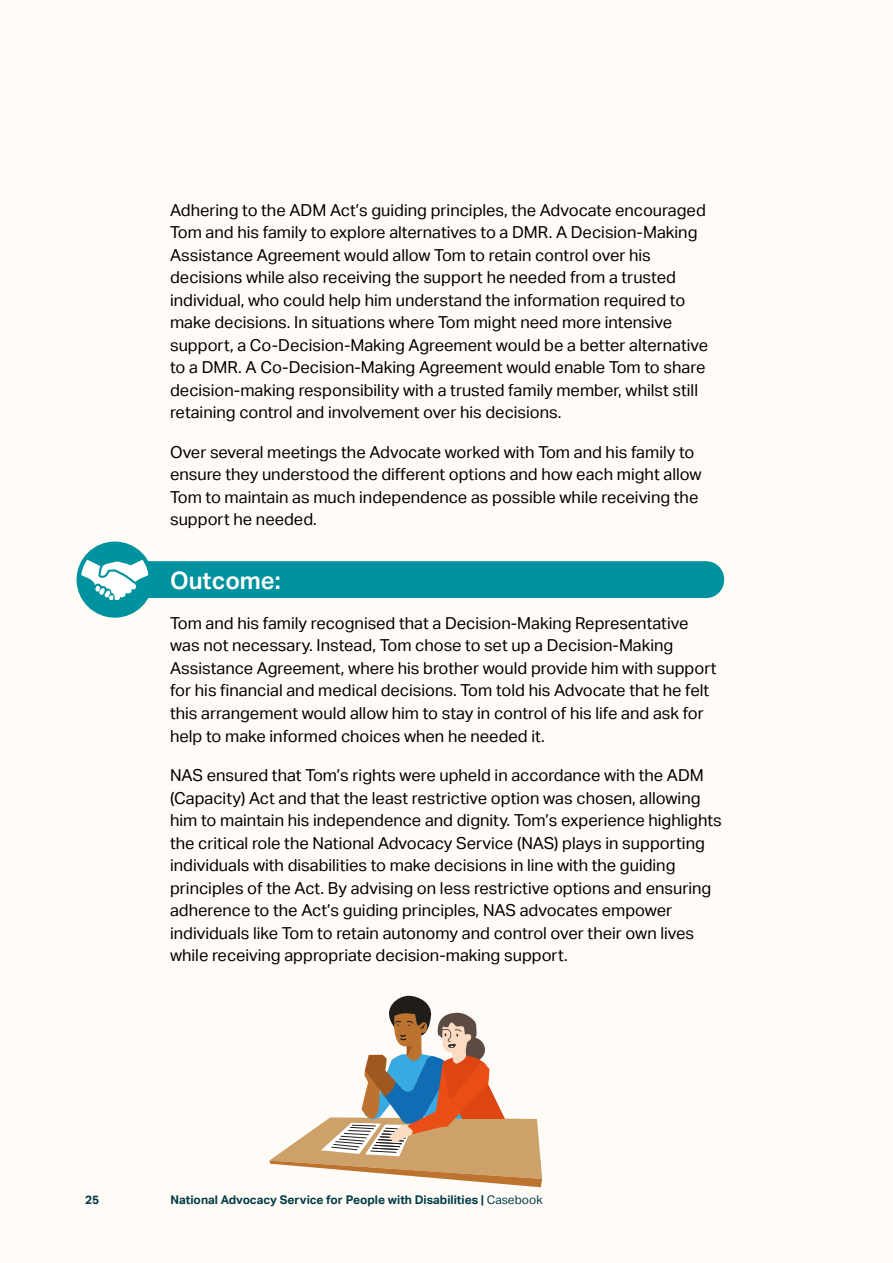
<style>
.page{position:relative;width:893px;height:1263px;background:#fffcf7}
.page>*{position:absolute;margin:0;border:0;box-sizing:border-box;transform-origin:0 0}
.Sub_heading__Heading_3{font:600 24px "Aktiv Grotesk";color:#fff}
.Body_Text{font:16.5px/22.5px "Aktiv Grotesk";color:#000}
.t1{font:700 12px "Aktiv Grotesk";color:#023b45}
.s1{font-weight:400}
</style>
<div class="page">
<div style="left:86px;top:561px;width:638px;height:37px;background:#00929e;border-radius:18px"></div>
<div style="left:77px;top:541px;width:76px;height:77px;background:#00929e;border-radius:50%"></div>
<svg style="left:81px;top:559px;width:68px;height:41px"></svg>
<svg style="left:269px;top:996px;width:273px;height:191px"></svg>
<p class="Body_Text" style="left:170px;top:199px;width:540px">Adhering to the ADM Act’s guiding principles, the Advocate encouraged Tom and his family to explore alternatives to a DMR. A Decision-Making Assistance Agreement would allow Tom to retain control over his decisions while also receiving the support he needed from a trusted individual, who could help him understand the information required to make decisions. In situations where Tom might need more intensive support, a Co-Decision-Making Agreement would be a better alternative to a DMR. A Co-Decision-Making Agreement would enable Tom to share decision-making responsibility with a trusted family member, whilst still retaining control and involvement over his decisions.</p>
<p class="Body_Text" style="left:170px;top:441px;width:533px">Over several meetings the Advocate worked with Tom and his family to ensure they understood the different options and how each might allow Tom to maintain as much independence as possible while receiving the support he needed.</p>
<h3 class="Sub_heading__Heading_3" style="left:170px;top:567px;width:112px">Outcome:</h3>
<p class="Body_Text" style="left:170px;top:612px;width:548px">Tom and his family recognised that a Decision-Making Representative was not necessary. Instead, Tom chose to set up a Decision-Making Assistance Agreement, where his brother would provide him with support for his financial and medical decisions. Tom told his Advocate that he felt this arrangement would allow him to stay in control of his life and ask for help to make informed choices when he needed it.</p>
<p class="Body_Text" style="left:170px;top:764px;width:553px">NAS ensured that Tom’s rights were upheld in accordance with the ADM (Capacity) Act and that the least restrictive option was chosen, allowing him to maintain his independence and dignity. Tom’s experience highlights the critical role the National Advocacy Service (NAS) plays in supporting individuals with disabilities to make decisions in line with the guiding principles of the Act. By advising on less restrictive options and ensuring adherence to the Act’s guiding principles, NAS advocates empower individuals like Tom to retain autonomy and control over their own lives while receiving appropriate decision-making support.</p>
<p class="t1" style="left:85px;top:1192px;width:16px">25</p>
<p class="t1" style="left:171px;top:1192px;width:374px">National Advocacy Service for People with Disabilities | <span class="s1">Casebook</span></p>
</div>
